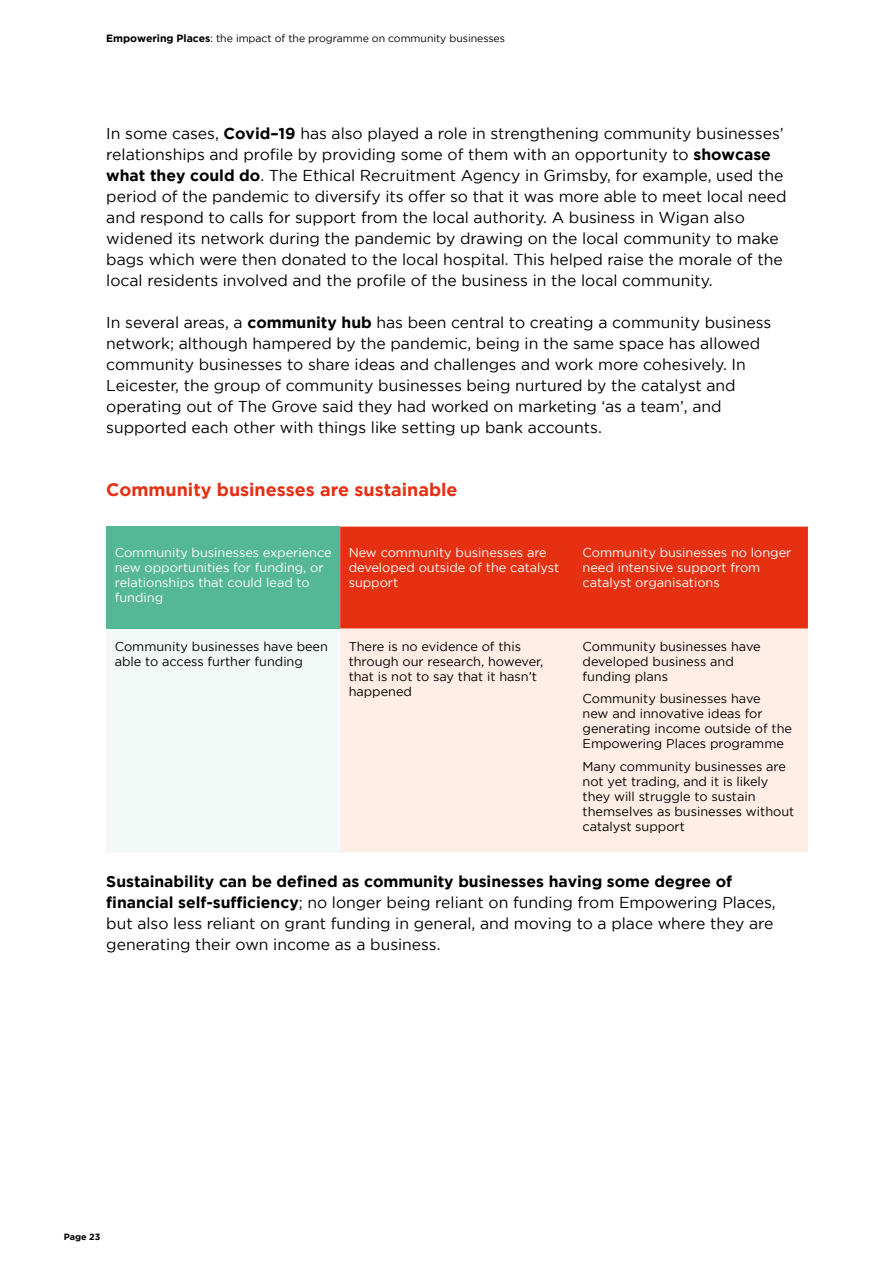
<style>
.page{position:relative;width:893px;height:1263px;background:#fff}
.page>*{position:absolute;margin:0;border:0;box-sizing:border-box;transform-origin:0 0}
.t1{font:700 18px "Gotham";color:#e53012}
.t2{font:15.75px/21px "Gotham";color:#000}
.t3{font:12.75px/15px "Gotham";color:#000}
.t4{font:12.75px/15px "Gotham";color:#fff}
.t5{font:10.5px "Gotham";letter-spacing:-.005em;color:#000}
.t6{font:700 9px "Gotham";letter-spacing:-.005em;color:#000}
.s1{font-weight:700}
</style>
<div class="page">
<div style="left:106px;top:527px;width:234px;height:102px;background:#54b896"></div>
<div style="left:340px;top:527px;width:468px;height:102px;background:#e53012"></div>
<div style="left:106px;top:629px;width:234px;height:223px;background:#f2f9f6"></div>
<div style="left:340px;top:629px;width:468px;height:223px;background:#feeee6"></div>
<p class="t5" style="left:106px;top:32px;width:400px"><span class="s1">Empowering Places</span>: the impact of the programme on community businesses</p>
<p class="t2" style="left:106px;top:123px;width:682px">In some cases, <span class="s1">Covid–19</span> has also played a role in strengthening community businesses’ relationships and profile by providing some of them with an opportunity to <span class="s1">showcase what they could do</span>. The Ethical Recruitment Agency in Grimsby, for example, used the period of the pandemic to diversify its offer so that it was more able to meet local need and respond to calls for support from the local authority. A business in Wigan also widened its network during the pandemic by drawing on the local community to make bags which were then donated to the local hospital. This helped raise the morale of the local residents involved and the profile of the business in the local community.</p>
<p class="t2" style="left:106px;top:312px;width:666px">In several areas, a <span class="s1">community hub</span> has been central to creating a community business network; although hampered by the pandemic, being in the same space has allowed community businesses to share ideas and challenges and work more cohesively. In Leicester, the group of community businesses being nurtured by the catalyst and operating out of The Grove said they had worked on marketing ‘as a team’, and supported each other with things like setting up bank accounts.</p>
<p class="t1" style="left:106px;top:479px;width:353px">Community businesses are sustainable</p>
<p class="t4" style="left:115px;top:545px;width:218px">Community businesses experience new opportunities for funding, or relationships that could lead to funding</p>
<p class="t4" style="left:349px;top:545px;width:212px">New community businesses are developed outside of the catalyst support</p>
<p class="t4" style="left:583px;top:545px;width:210px">Community businesses no longer need intensive support from catalyst organisations</p>
<p class="t3" style="left:115px;top:638px;width:215px">Community businesses have been able to access further funding</p>
<p class="t3" style="left:349px;top:638px;width:196px">There is no evidence of this through our research, however, that is not to say that it hasn’t happened</p>
<p class="t3" style="left:583px;top:638px;width:180px">Community businesses have developed business and funding plans</p>
<p class="t3" style="left:583px;top:691px;width:211px">Community businesses have<br>new and innovative ideas for generating income outside of the<br>Empowering Places programme</p>
<p class="t3" style="left:583px;top:758px;width:213px">Many community businesses are not yet trading, and it is likely they will struggle to sustain themselves as businesses without catalyst support</p>
<p class="t2" style="left:106px;top:871px;width:671px"><span class="s1">Sustainability can be defined as community businesses having some degree of financial self-sufficiency</span>; no longer being reliant on funding from Empowering Places, but also less reliant on grant funding in general, and moving to a place where they are generating their own income as a business.</p>
<p class="t6" style="left:64px;top:1231px;width:38px">Page 23</p>
</div>
